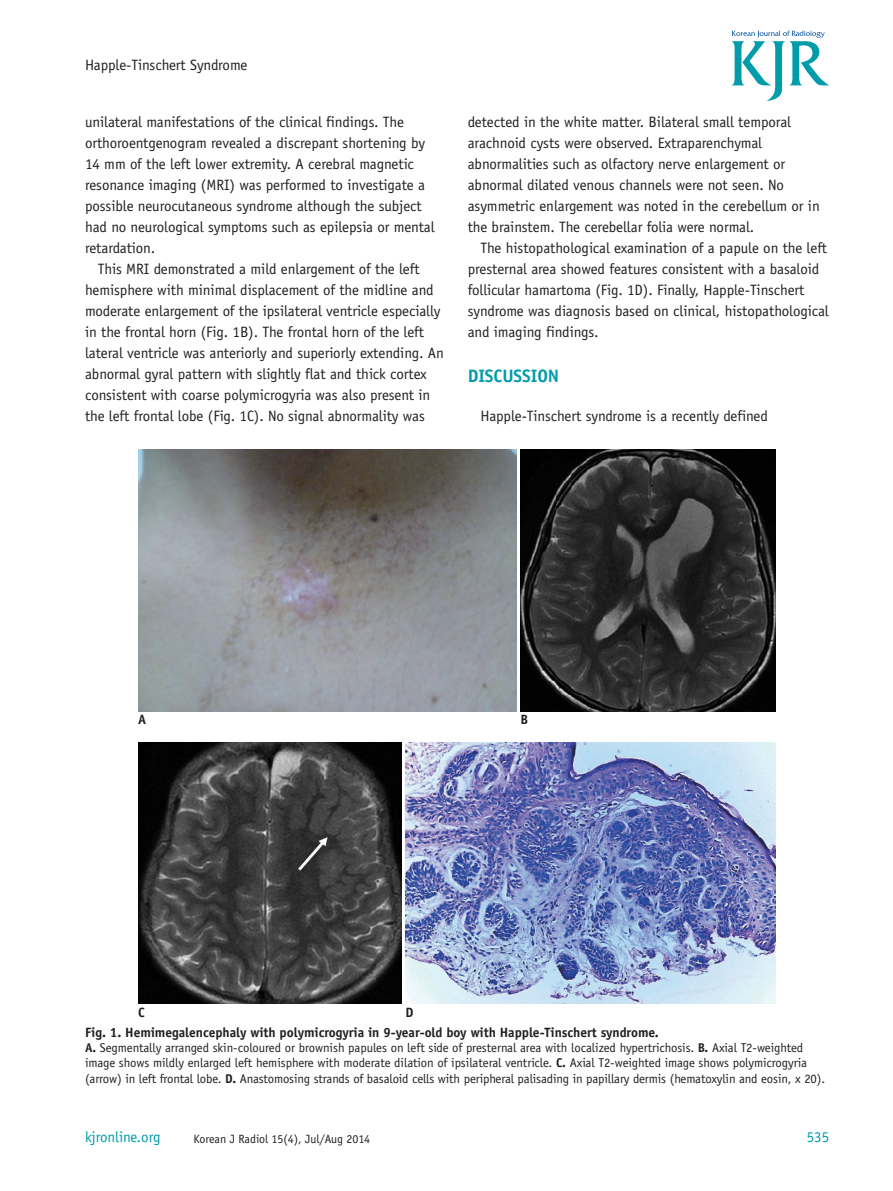
<style>
.page{position:relative;width:893px;height:1191px;background:#fff}
.page>*{position:absolute;margin:0;border:0;box-sizing:border-box;transform-origin:0 0}
.큰제목{font:700 18px "Officina Sans Std";letter-spacing:-.005em;color:#009caa}
.본문{font:15px/21px "Officina Sans Std";letter-spacing:-.005em;color:#231f20}
.t1{font:15px "Officina Sans Std";letter-spacing:-.005em;color:#009caa}
.그림제목{font:700 13.5px "Officina Sans Std";letter-spacing:-.005em;color:#231f20}
.그림제목-2{font:12.75px/15.3px "Officina Sans Std";letter-spacing:-.005em;color:#231f20}
.t2{font:12px "Officina Sans Std";letter-spacing:-.005em;color:#231f20}
.s1{font-weight:700}
</style>
<div class="page">
<svg style="left:732px;top:31px;width:97px;height:70px"></svg>
<img style="left:138px;top:449px;width:379px;height:262px">
<img style="left:138px;top:742px;width:264px;height:261px">
<img style="left:520px;top:449px;width:255px;height:262px">
<img style="left:406px;top:742px;width:369px;height:261px">
<p class="본문" style="left:85px;top:54px;width:164px">Happle-Tinschert Syndrome</p>
<p class="본문" style="left:85px;top:112px;width:351px">unilateral manifestations of the clinical findings. The orthoroentgenogram revealed a discrepant shortening by 14 mm of the left lower extremity. A cerebral magnetic resonance imaging (MRI) was performed to investigate a possible neurocutaneous syndrome although the subject had no neurological symptoms such as epilepsia or mental retardation.</p>
<p class="본문" style="left:85px;top:259px;width:360px;text-indent:13px">This MRI demonstrated a mild enlargement of the left hemisphere with minimal displacement of the midline and moderate enlargement of the ipsilateral ventricle especially in the frontal horn (Fig. 1B). The frontal horn of the left lateral ventricle was anteriorly and superiorly extending. An abnormal gyral pattern with slightly flat and thick cortex consistent with coarse polymicrogyria was also present in the left frontal lobe (Fig. 1C). No signal abnormality was</p>
<p class="본문" style="left:468px;top:112px;width:354px">detected in the white matter. Bilateral small temporal arachnoid cysts were observed. Extraparenchymal abnormalities such as olfactory nerve enlargement or abnormal dilated venous channels were not seen. No asymmetric enlargement was noted in the cerebellum or in the brainstem. The cerebellar folia were normal.</p>
<p class="본문" style="left:468px;top:238px;width:363px;text-indent:13px">The histopathological examination of a papule on the left presternal area showed features consistent with a basaloid follicular hamartoma (Fig. 1D). Finally, Happle-Tinschert syndrome was diagnosis based on clinical, histopathological and imaging findings.</p>
<p class="큰제목" style="left:468px;top:364px;width:93px">DISCUSSION</p>
<p class="본문" style="left:480px;top:406px;width:289px">Happle-Tinschert syndrome is a recently defined</p>
<p class="그림제목" style="left:138px;top:711px;width:10px">A</p>
<p class="그림제목" style="left:138px;top:1004px;width:8px">C</p>
<p class="그림제목" style="left:520px;top:711px;width:9px">B</p>
<p class="그림제목" style="left:406px;top:1004px;width:10px">D</p>
<p class="그림제목" style="left:85px;top:1023px;width:575px">Fig. 1. Hemimegalencephaly with polymicrogyria in 9-year-old boy with Happle-Tinschert syndrome.</p>
<p class="그림제목-2" style="left:85px;top:1040px;width:742px"><span class="s1">A.</span> Segmentally arranged skin-coloured or brownish papules on left side of presternal area with localized hypertrichosis. <span class="s1">B.</span> Axial T2-weighted image shows mildly enlarged left hemisphere with moderate dilation of ipsilateral ventricle. <span class="s1">C.</span> Axial T2-weighted image shows polymicrogyria (arrow) in left frontal lobe. <span class="s1">D.</span> Anastomosing strands of basaloid cells with peripheral palisading in papillary dermis (hematoxylin and eosin, x 20).</p>
<p class="t1" style="left:85px;top:1128px;width:77px">kjronline.org</p>
<p class="t2" style="left:194px;top:1132px;width:178px">Korean J Radiol 15(4), Jul/Aug 2014</p>
<p class="t1" style="left:807px;top:1128px;width:24px">535</p>
</div>
